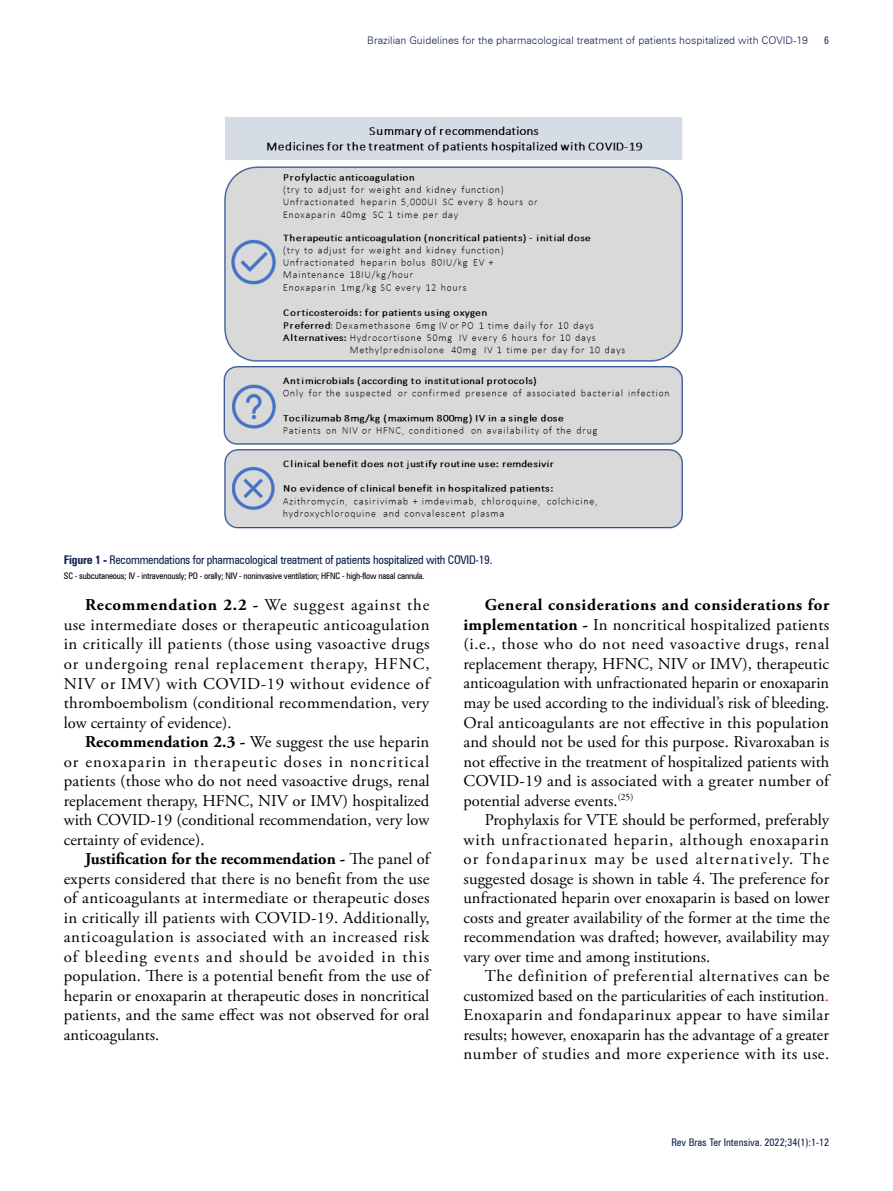
<style>
.page{position:relative;width:893px;height:1191px;background:#fff}
.page>*{position:absolute;margin:0;border:0;box-sizing:border-box;transform-origin:0 0}
.t1{font:16.5px/19.5px "Adobe Garamond Pro";color:#000;text-align:justify}
.t2{font:condensed 12px "Zurich BT";letter-spacing:-.02em;color:#12254f}
.t3{font:300 10.5px "Zurich BT";color:#12254f}
.t4{font:condensed 10.5px "Zurich BT";color:#12254f}
.t5{font:condensed 10.5px "Zurich BT";color:#163f6d}
.t6{font:condensed 9px "Zurich BT";letter-spacing:-.02em;color:#000}
.s1{font-weight:700}
.s2{color:#f00}
</style>
<div class="page">
<img style="left:223px;top:117px;width:460px;height:412px">
<p class="t3" style="left:367px;top:34px;width:442px">Brazilian Guidelines for the pharmacological treatment of patients hospitalized with COVID-19</p>
<p class="t5" style="left:824px;top:34px;width:7px">6</p>
<p class="t2" style="left:64px;top:552px;width:430px"><span class="s1">Figure 1 -</span> Recommendations for pharmacological treatment of patients hospitalized with COVID-19.</p>
<p class="t6" style="left:64px;top:570px;width:362px">SC - subcutaneous; IV - intravenously; PO - orally; NIV - noninvasive ventilation; HFNC - high-flow nasal cannula.</p>
<p class="t1" style="left:64px;top:596px;width:367px;text-indent:21px"><span class="s1">Recommendation 2.2 -</span> We suggest against the use intermediate doses or therapeutic anticoagulation in critically ill patients (those using vasoactive drugs or undergoing renal replacement therapy, HFNC, NIV or IMV) with COVID-19 without evidence of thromboembolism (conditional recommendation, very low certainty of evidence).</p>
<p class="t1" style="left:64px;top:732px;width:367px;text-indent:21px"><span class="s1">Recommendation 2.3 -</span> We suggest the use heparin or enoxaparin in therapeutic doses in noncritical patients (those who do not need vasoactive drugs, renal replacement therapy, HFNC, NIV or IMV) hospitalized with COVID-19 (conditional recommendation, very low certainty of evidence).</p>
<p class="t1" style="left:64px;top:849px;width:367px;text-indent:21px"><span class="s1">Justification for the recommendation -</span> The panel of experts considered that there is no benefit from the use of anticoagulants at intermediate or therapeutic doses in critically ill patients with COVID-19. Additionally, anticoagulation is associated with an increased risk of bleeding events and should be avoided in this population. There is a potential benefit from the use of heparin or enoxaparin at therapeutic doses in noncritical patients, and the same effect was not observed for oral anticoagulants.</p>
<p class="t1" style="left:463px;top:596px;width:367px;text-indent:21px"><span class="s1">General considerations and considerations for implementation -</span> In noncritical hospitalized patients (i.e., those who do not need vasoactive drugs, renal replacement therapy, HFNC, NIV or IMV), therapeutic anticoagulation with unfractionated heparin or enoxaparin may be used according to the individual’s risk of bleeding.<br>Oral anticoagulants are not effective in this population and should not be used for this purpose. Rivaroxaban is not effective in the treatment of hospitalized patients with COVID-19 and is associated with a greater number of potential adverse events.<sup>(25)</sup></p>
<p class="t1" style="left:463px;top:810px;width:368px;text-indent:21px">Prophylaxis for VTE should be performed, preferably with unfractionated heparin, although enoxaparin or fondaparinux may be used alternatively. The suggested dosage is shown in table 4. The preference for unfractionated heparin over enoxaparin is based on lower costs and greater availability of the former at the time the recommendation was drafted; however, availability may vary over time and among institutions.</p>
<p class="t1" style="left:463px;top:966px;width:367px;text-indent:21px">The definition of preferential alternatives can be customized based on the particularities of each institution<span class="s2">.<br></span>Enoxaparin and fondaparinux appear to have similar results; however, enoxaparin has the advantage of a greater number of studies and more experience with its use.</p>
<p class="t4" style="left:671px;top:1135px;width:159px">Rev Bras Ter Intensiva. 2022;34(1):1-12</p>
</div>
